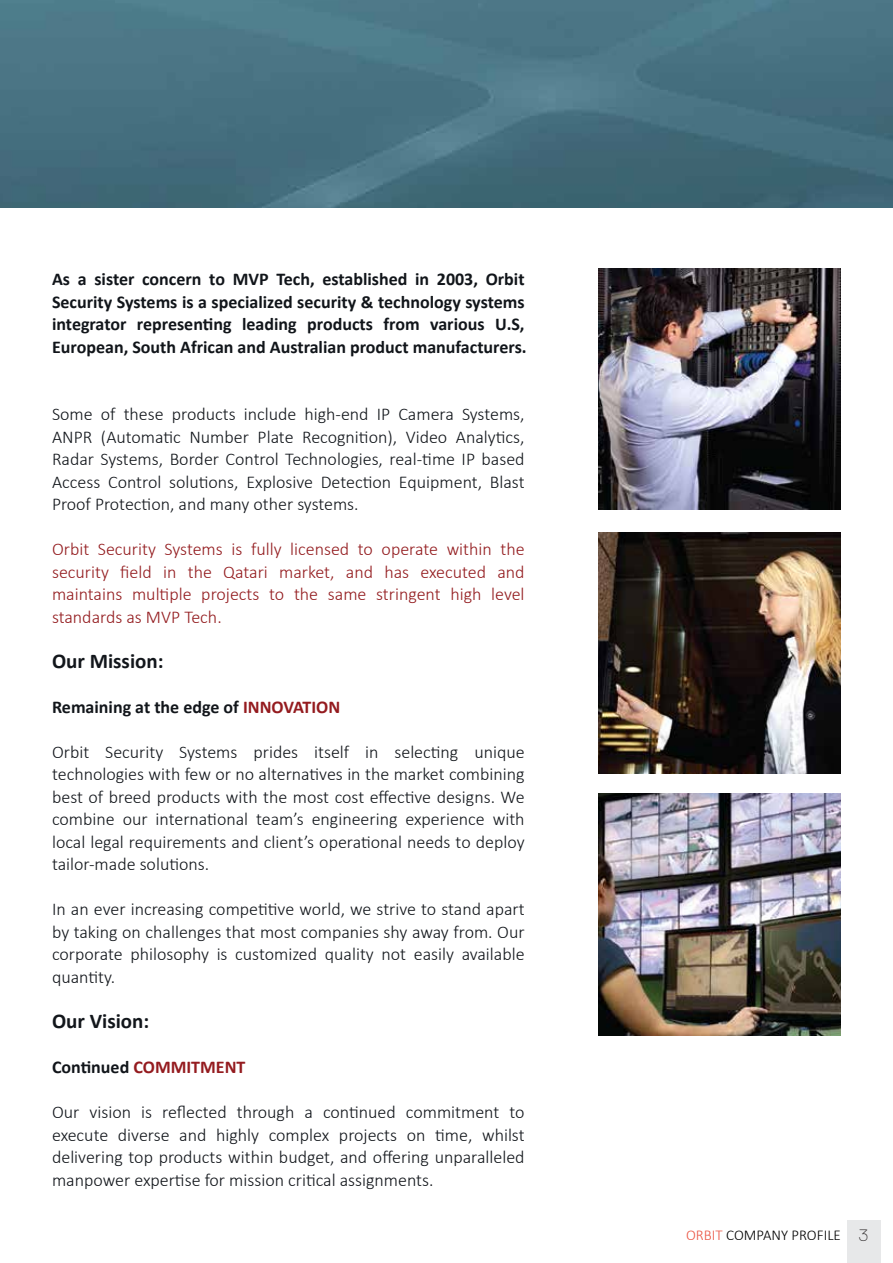
<style>
.page{position:relative;width:893px;height:1263px;background:#fff}
.page>*{position:absolute;margin:0;border:0;box-sizing:border-box;transform-origin:0 0}
.t1{font:700 21px "Calibri";color:#12161b}
.t2{font:300 18px/22.5px "Calibri";color:#11151a;text-align:justify}
.t3{font:700 18px/22.5px "Calibri";color:#11151a;text-align:justify}
.t4{font:300 18px/22.5px "Calibri";color:#931b1e;text-align:justify}
.t5{font:700 18px "Calibri";color:#12161b}
.t6{font:700 18px "Calibri";color:#941b1f}
.t7{font:300 15px "Calibri";color:#000}
.s1{color:#941b1f}
.s2{color:#11151a}
.s3{color:#ea5644}
.s4{font-family:"Hero";font-size:18px;color:#231f20}
</style>
<div class="page">
<img style="left:0;top:0;width:893px;height:207px">
<div style="left:848px;top:1220px;width:33px;height:43px;background:#e7e8e9"></div>
<img style="left:598px;top:268px;width:242px;height:242px">
<img style="left:598px;top:532px;width:242px;height:241px">
<img style="left:598px;top:794px;width:242px;height:241px">
<p class="t3" style="left:52px;top:268px;width:476px">As a sister concern to MVP Tech, established in 2003, Orbit Security Systems is a specialized security &amp; technology systems integrator representing leading products from various U.S, European, South African and Australian product manufacturers.</p>
<p class="t2" style="left:52px;top:403px;width:474px">Some of these products include high-end IP Camera Systems, ANPR (Automatic Number Plate Recognition), Video Analytics, Radar Systems, Border Control Technologies, real-time IP based Access Control solutions, Explosive Detection Equipment, Blast Proof Protection, and many other systems.</p>
<p class="t4" style="left:52px;top:538px;width:474px">Orbit Security Systems is fully licensed to operate within the security field in the Qatari market, and has executed and maintains multiple projects to the same stringent high level standards as MVP Tech.</p>
<p class="t1" style="left:52px;top:647px;width:113px">Our Mission:</p>
<p class="t5" style="left:52px;top:695px;width:290px">Remaining at the edge of <span class="s1">INNOVATION</span></p>
<p class="t2" style="left:52px;top:740px;width:474px">Orbit Security Systems prides itself in selecting unique technologies with few or no alternatives in the market combining best of breed products with the most cost effective designs. We combine our international team’s engineering experience with local legal requirements and client’s operational needs to deploy tailor-made solutions.</p>
<p class="t2" style="left:52px;top:898px;width:474px">In an ever increasing competitive world, we strive to stand apart by taking on challenges that most companies shy away from. Our corporate philosophy is customized quality not easily available quantity.</p>
<p class="t1" style="left:52px;top:1007px;width:99px">Our Vision:</p>
<p class="t6" style="left:52px;top:1055px;width:195px"><span class="s2">Continued</span> COMMITMENT</p>
<p class="t2" style="left:52px;top:1100px;width:474px">Our vision is reflected through a continued commitment to execute diverse and highly complex projects on time, whilst delivering top products within budget, and offering unparalleled manpower expertise for mission critical assignments.</p>
<p class="t7" style="left:686px;top:1226px;width:184px"><span class="s3">ORBIT</span> COMPANY PROFILE <span class="s4">3</span></p>
</div>
